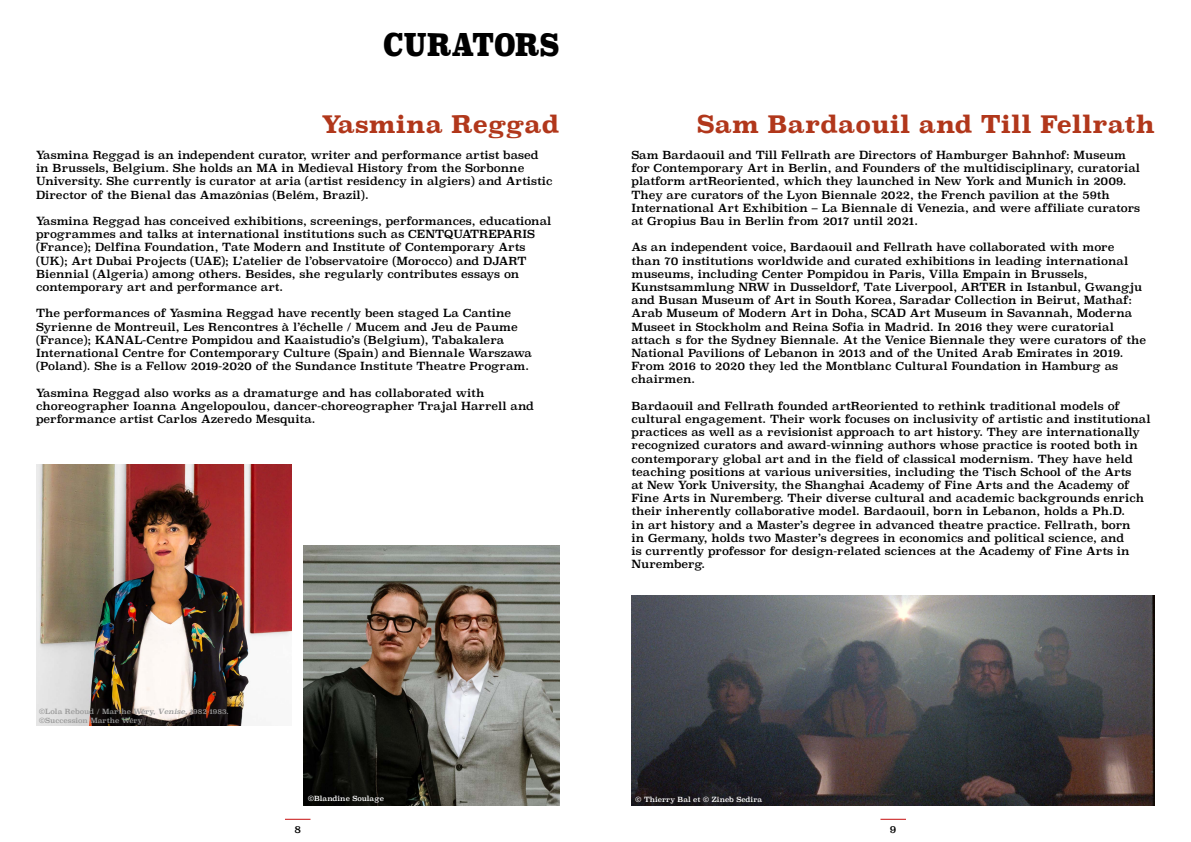
<style>
.page{position:relative;width:1191px;height:842px;background:#fff}
.page>*{position:absolute;margin:0;border:0;box-sizing:border-box;transform-origin:0 0}
.t1{font:900 30.7px "Superclarendon";letter-spacing:-.005em;color:#000;scale:.85 1}
.t2{font:700 24px "Superclarendon";color:#b1371b}
.t3{font:11px/13.2px "Superclarendon";color:#000}
.t4{font:10px "Superclarendon";color:#000}
.t5{font:7px/8.4px "Superclarendon";color:#999}
.t6{font:7px "Superclarendon";color:#fff}
.s1{font-style:italic}
</style>
<div class="page">
<svg style="left:285px;top:819px;width:25px;height:1px"></svg>
<svg style="left:880px;top:819px;width:26px;height:1px"></svg>
<img style="left:36px;top:465px;width:256px;height:260px">
<img style="left:304px;top:546px;width:255px;height:260px">
<img style="left:631px;top:595px;width:524px;height:211px">
<h1 class="t1" style="left:383px;top:24px;width:209px">CURATORS</h1>
<h2 class="t2" style="left:322px;top:106px;width:239px">Yasmina Reggad</h2>
<p class="t3" style="left:36px;top:149px;width:518px">Yasmina Reggad is an independent curator, writer and performance artist based in Brussels, Belgium. She holds an MA in Medieval History from the Sorbonne University. She currently is curator at aria (artist residency in algiers) and Artistic Director of the Bienal das Amazônias (Belém, Brazil).</p>
<p class="t3" style="left:36px;top:215px;width:517px">Yasmina Reggad has conceived exhibitions, screenings, performances, educational programmes and talks at international institutions such as CENTQUATREPARIS (France); Delfina Foundation, Tate Modern and Institute of Contemporary Arts (UK); Art Dubai Projects (UAE); L’atelier de l’observatoire (Morocco) and DJART Biennial (Algeria) among others. Besides, she regularly contributes essays on contemporary art and performance art.</p>
<p class="t3" style="left:36px;top:308px;width:497px">The performances of Yasmina Reggad have recently been staged La Cantine Syrienne de Montreuil, Les Rencontres à l’échelle / Mucem and Jeu de Paume (France); KANAL-Centre Pompidou and Kaaistudio’s (Belgium), Tabakalera International Centre for Contemporary Culture (Spain) and Biennale Warszawa (Poland). She is a Fellow 2019-2020 of the Sundance Institute Theatre Program.</p>
<p class="t3" style="left:36px;top:387px;width:499px">Yasmina Reggad also works as a dramaturge and has collaborated with choreographer Ioanna Angelopoulou, dancer-choreographer Trajal Harrell and performance artist Carlos Azeredo Mesquita.</p>
<p class="t5" style="left:39px;top:708px;width:191px">©Lola Reboud / Marthe Wéry, <span class="s1">Venise</span>, 1982-1983. ©Succession Marthe Wéry</p>
<p class="t6" style="left:308px;top:793px;width:78px">©Blandine Soulage</p>
<h2 class="t2" style="left:697px;top:106px;width:459px">Sam Bardaouil and Till Fellrath</h2>
<p class="t3" style="left:631px;top:149px;width:510px">Sam Bardaouil and Till Fellrath are Directors of Hamburger Bahnhof: Museum for Contemporary Art in Berlin, and Founders of the multidisciplinary, curatorial platform artReoriented, which they launched in New York and Munich in 2009.<br>They are curators of the Lyon Biennale 2022, the French pavilion at the 59th International Art Exhibition – La Biennale di Venezia, and were affiliate curators at Gropius Bau in Berlin from 2017 until 2021.</p>
<p class="t3" style="left:631px;top:242px;width:516px">As an independent voice, Bardaouil and Fellrath have collaborated with more than 70 institutions worldwide and curated exhibitions in leading international museums, including Center Pompidou in Paris, Villa Empain in Brussels, Kunstsammlung NRW in Dusseldorf, Tate Liverpool, ARTER in Istanbul, Gwangju and Busan Museum of Art in South Korea, Saradar Collection in Beirut, Mathaf:<br>Arab Museum of Modern Art in Doha, SCAD Art Museum in Savannah, Moderna Museet in Stockholm and Reina Sofia in Madrid. In 2016 they were curatorial attach s for the Sydney Biennale. At the Venice Biennale they were curators of the National Pavilions of Lebanon in 2013 and of the United Arab Emirates in 2019.<br>From 2016 to 2020 they led the Montblanc Cultural Foundation in Hamburg as chairmen.</p>
<p class="t3" style="left:631px;top:400px;width:520px">Bardaouil and Fellrath founded artReoriented to rethink traditional models of cultural engagement. Their work focuses on inclusivity of artistic and institutional practices as well as a revisionist approach to art history. They are internationally recognized curators and award-winning authors whose practice is rooted both in contemporary global art and in the field of classical modernism. They have held teaching positions at various universities, including the Tisch School of the Arts<br>at New York University, the Shanghai Academy of Fine Arts and the Academy of Fine Arts in Nuremberg. Their diverse cultural and academic backgrounds enrich their inherently collaborative model. Bardaouil, born in Lebanon, holds a Ph.D.<br>in art history and a Master’s degree in advanced theatre practice. Fellrath, born<br>in Germany, holds two Master’s degrees in economics and political science, and<br>is currently professor for design-related sciences at the Academy of Fine Arts in Nuremberg.</p>
<p class="t6" style="left:635px;top:795px;width:129px">© Thierry Bal et © Zineb Sedira</p>
<p class="t4" style="left:294px;top:823px;width:8px">8</p>
<p class="t4" style="left:890px;top:823px;width:8px">9</p>
</div>
